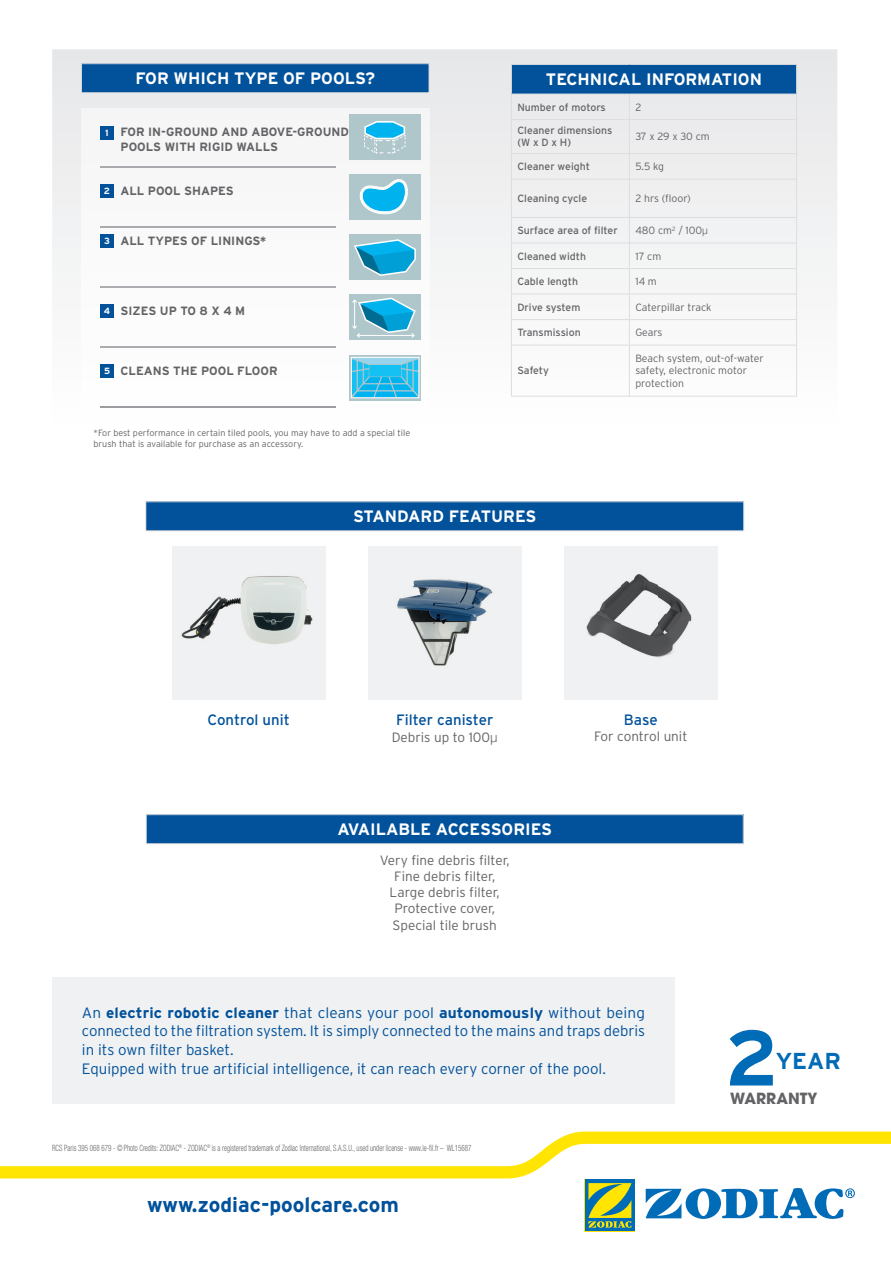
<style>
.page{position:relative;width:891px;height:1263px;background:#fff}
.page>*{position:absolute;margin:0;border:0;box-sizing:border-box;transform-origin:0 0}
.t1{font:700 78.3px "Interstate";color:#006bb6}
.t2{font:700 23.1px "Interstate";color:#006bb6}
.t3{font:700 20.85px "Interstate";color:#01519b}
.t4{font:700 16.5px "Interstate";color:#fff}
.t5{font:700 15.45px "Avant Garde LT";color:#636366}
.t6{font:300 15px/18.8px "Interstate";color:#01519b}
.t7{font:15px "Interstate";color:#01519b}
.t8{font:300 13.5px/16.2px "Interstate";color:#636366;text-align:center}
.t9{font:700 12px/14.4px "Interstate";color:#636366}
.t10{font:10.5px/12px "Interstate";color:#636366}
.t11{font:300 10.5px/12px "Interstate";color:#636366}
.t12{font:300 9px/10.8px "Interstate";color:#636366}
.t13{font:300 condensed 8.7px "Helvetica Neue LT";color:#636366;scale:.8 1}
.s1{font-size:9px;color:#fff}
.s2{font-family:"Helvetica LT"}
.s3{font-weight:700}
</style>
<div class="page">
<svg style="left:52px;top:49px;width:785px;height:348px"></svg>
<div style="left:172px;top:546px;width:153px;height:153px;background:#f0f1f2"></div>
<div style="left:368px;top:546px;width:153px;height:153px;background:#f0f1f2"></div>
<div style="left:564px;top:546px;width:153px;height:153px;background:#f0f1f2"></div>
<div style="left:146px;top:501px;width:597px;height:29px;background:#01519b"></div>
<div style="left:145px;top:501px;width:599px;height:30px;border:1px solid #dcdddf"></div>
<div style="left:81px;top:64px;width:348px;height:29px;background:#01519b"></div>
<div style="left:81px;top:63px;width:348px;height:30px;border:1px solid #dcdddf"></div>
<div style="left:146px;top:814px;width:597px;height:29px;background:#01519b"></div>
<div style="left:146px;top:814px;width:597px;height:29px;border:1px solid #dcdddf"></div>
<div style="left:52px;top:976px;width:623px;height:127px;background:#f0f1f2"></div>
<div style="left:511px;top:64px;width:285px;height:30px;background:#01519b"></div>
<hr style="left:511px;top:64px;width:118px;height:1px;background:#dcdddf">
<hr style="left:629px;top:64px;width:168px;height:1px;background:#dcdddf">
<hr style="left:511px;top:94px;width:118px;height:1px;background:#dcdddf">
<svg style="left:511px;top:65px;width:1px;height:54px"></svg>
<hr style="left:629px;top:94px;width:168px;height:1px;background:#dcdddf">
<svg style="left:629px;top:95px;width:1px;height:24px"></svg>
<svg style="left:796px;top:65px;width:1px;height:54px"></svg>
<hr style="left:511px;top:119px;width:118px;height:1px;background:#dcdddf">
<hr style="left:511px;top:120px;width:1px;height:33px;background:#dcdddf">
<hr style="left:629px;top:119px;width:168px;height:1px;background:#dcdddf">
<hr style="left:629px;top:120px;width:1px;height:33px;background:#dcdddf">
<hr style="left:796px;top:120px;width:1px;height:33px;background:#dcdddf">
<hr style="left:511px;top:153px;width:118px;height:1px;background:#dcdddf">
<svg style="left:511px;top:154px;width:1px;height:25px"></svg>
<hr style="left:629px;top:153px;width:168px;height:1px;background:#dcdddf">
<svg style="left:629px;top:154px;width:1px;height:25px"></svg>
<svg style="left:796px;top:154px;width:1px;height:25px"></svg>
<hr style="left:511px;top:179px;width:118px;height:1px;background:#dcdddf">
<hr style="left:511px;top:179px;width:1px;height:38px;background:#dcdddf">
<hr style="left:629px;top:179px;width:168px;height:1px;background:#dcdddf">
<hr style="left:629px;top:179px;width:1px;height:38px;background:#dcdddf">
<hr style="left:796px;top:179px;width:1px;height:38px;background:#dcdddf">
<hr style="left:511px;top:217px;width:118px;height:1px;background:#dcdddf">
<hr style="left:629px;top:217px;width:168px;height:1px;background:#dcdddf">
<hr style="left:511px;top:242px;width:118px;height:1px;background:#dcdddf">
<hr style="left:629px;top:242px;width:168px;height:1px;background:#dcdddf">
<hr style="left:511px;top:268px;width:118px;height:1px;background:#dcdddf">
<hr style="left:629px;top:268px;width:168px;height:1px;background:#dcdddf">
<hr style="left:511px;top:293px;width:118px;height:1px;background:#dcdddf">
<hr style="left:629px;top:293px;width:168px;height:1px;background:#dcdddf">
<hr style="left:511px;top:319px;width:118px;height:1px;background:#dcdddf">
<svg style="left:511px;top:218px;width:1px;height:126px"></svg>
<hr style="left:629px;top:319px;width:168px;height:1px;background:#dcdddf">
<svg style="left:629px;top:218px;width:1px;height:126px"></svg>
<svg style="left:796px;top:218px;width:1px;height:126px"></svg>
<hr style="left:511px;top:344px;width:118px;height:1px;background:#dcdddf">
<hr style="left:511px;top:345px;width:1px;height:50px;background:#dcdddf">
<hr style="left:629px;top:344px;width:168px;height:1px;background:#dcdddf">
<hr style="left:629px;top:345px;width:1px;height:50px;background:#dcdddf">
<hr style="left:796px;top:345px;width:1px;height:50px;background:#dcdddf">
<hr style="left:511px;top:395px;width:118px;height:1px;background:#dcdddf">
<hr style="left:629px;top:395px;width:168px;height:1px;background:#dcdddf">
<svg style="left:81px;top:108px;width:348px;height:300px"></svg>
<div style="left:100px;top:126px;width:14px;height:13px;background:#01519b"></div>
<div style="left:100px;top:184px;width:14px;height:13px;background:#01519b"></div>
<div style="left:100px;top:234px;width:14px;height:13px;background:#01519b"></div>
<div style="left:100px;top:304px;width:14px;height:13px;background:#01519b"></div>
<div style="left:100px;top:364px;width:14px;height:13px;background:#01519b"></div>
<hr style="left:100px;top:167px;width:236px;height:1px;background:#a9aaae">
<hr style="left:100px;top:227px;width:236px;height:1px;background:#a9aaae">
<hr style="left:100px;top:287px;width:236px;height:1px;background:#acadb1">
<hr style="left:100px;top:346px;width:236px;height:1px;background:#abacb0">
<hr style="left:100px;top:406px;width:236px;height:1px;background:#9b9da0">
<svg style="left:584px;top:1227px;width:51px;height:4px"></svg>
<svg style="left:585px;top:1227px;width:49px;height:3px"></svg>
<svg style="left:0;top:1131px;width:891px;height:96px"></svg>
<div style="left:349px;top:294px;width:72px;height:46px;background:#afc6cb"></div>
<svg style="left:352px;top:297px;width:64px;height:40px"></svg>
<div style="left:349px;top:355px;width:72px;height:45px;background:linear-gradient(to bottom,#d5e1e4,#d5e1e4)"></div>
<svg style="left:351px;top:357px;width:68px;height:41px;background:#48c3e9"></svg>
<div style="left:349px;top:114px;width:72px;height:45px;background:#afc6cb"></div>
<svg style="left:364px;top:121px;width:42px;height:33px"></svg>
<div style="left:349px;top:174px;width:72px;height:46px;background:#afc6cb"></div>
<svg style="left:359px;top:179px;width:49px;height:35px"></svg>
<div style="left:349px;top:234px;width:72px;height:46px;background:#afc6cb"></div>
<svg style="left:354px;top:239px;width:62px;height:37px"></svg>
<img style="left:181px;top:576px;width:132px;height:68px">
<img style="left:397px;top:579px;width:96px;height:87px">
<img style="left:586px;top:574px;width:106px;height:84px">
<p class="t4" style="left:135px;top:69px;width:241px">FOR WHICH TYPE OF POOLS?</p>
<p class="t9" style="left:120px;top:125px;width:230px;text-indent:-15px"><span class="s1">1</span> FOR IN-GROUND AND ABOVE-GROUND<br>POOLS WITH RIGID WALLS</p>
<p class="t9" style="left:104px;top:183px;width:131px"><span class="s1">2</span> ALL POOL SHAPES</p>
<p class="t9" style="left:104px;top:233px;width:164px"><span class="s1">3</span> ALL TYPES OF LININGS*</p>
<p class="t9" style="left:104px;top:303px;width:143px"><span class="s1">4</span> SIZES UP TO 8 X 4 M</p>
<p class="t9" style="left:104px;top:363px;width:175px"><span class="s1">5</span> CLEANS THE POOL FLOOR</p>
<p class="t12" style="left:94px;top:427px;width:318px">*For best performance in certain tiled pools, you may have to add a special tile brush that is available for purchase as an accessory.</p>
<p class="t4" style="left:546px;top:70px;width:218px">TECHNICAL INFORMATION</p>
<p class="t10" style="left:517px;top:101px;width:90px">Number of motors</p>
<p class="t11" style="left:635px;top:101px;width:7px">2</p>
<p class="t10" style="left:517px;top:125px;width:97px">Cleaner dimensions (W x D x H)</p>
<p class="t11" style="left:635px;top:131px;width:76px">37 x 29 x 30 cm</p>
<p class="t10" style="left:517px;top:160px;width:74px">Cleaner weight</p>
<p class="t11" style="left:635px;top:160px;width:30px">5.5 kg</p>
<p class="t10" style="left:517px;top:192px;width:71px">Cleaning cycle</p>
<p class="t11" style="left:635px;top:192px;width:57px">2 hrs (floor)</p>
<p class="t10" style="left:517px;top:224px;width:102px">Surface area of filter</p>
<p class="t11" style="left:635px;top:224px;width:74px">480 cm<sup>2</sup> / 100<span class="s2">µ</span></p>
<p class="t10" style="left:517px;top:250px;width:70px">Cleaned width</p>
<p class="t11" style="left:635px;top:250px;width:27px">17 cm</p>
<p class="t10" style="left:517px;top:275px;width:62px">Cable length</p>
<p class="t11" style="left:635px;top:275px;width:23px">14 m</p>
<p class="t10" style="left:517px;top:301px;width:65px">Drive system</p>
<p class="t11" style="left:635px;top:301px;width:78px">Caterpillar track</p>
<p class="t10" style="left:517px;top:326px;width:65px">Transmission</p>
<p class="t11" style="left:635px;top:326px;width:29px">Gears</p>
<p class="t10" style="left:517px;top:364px;width:33px">Safety</p>
<p class="t11" style="left:635px;top:352px;width:130px">Beach system, out-of-water safety, electronic motor protection</p>
<p class="t4" style="left:353px;top:507px;width:185px">STANDARD FEATURES</p>
<p class="t7" style="left:207px;top:710px;width:84px">Control unit</p>
<p class="t7" style="left:396px;top:710px;width:99px">Filter canister</p>
<p class="t7" style="left:624px;top:710px;width:35px">Base</p>
<p class="t8" style="left:392px;top:728px;width:108px">Debris up to 100<span class="s2">µ</span></p>
<p class="t8" style="left:594px;top:727px;width:95px">For control unit</p>
<p class="t4" style="left:337px;top:820px;width:216px">AVAILABLE ACCESSORIES</p>
<p class="t8" style="left:380px;top:851px;width:131px">Very fine debris filter,<br>Fine debris filter,<br>Large debris filter,<br>Protective cover,<br>Special tile brush</p>
<p class="t6" style="left:82px;top:1002px;width:565px">An <span class="s3">electric robotic cleaner</span> that cleans your pool <span class="s3">autonomously</span> without being connected to the filtration system. It is simply connected to the mains and traps debris in its own filter basket.<br>Equipped with true artificial intelligence, it can reach every corner of the pool.</p>
<p class="t13" style="left:52px;top:1142px;width:526px">RCS Paris 395 068 679 - © Photo Credits: ZODIAC<sup>®</sup> - ZODIAC<sup>®</sup> is a registered trademark of Zodiac International, S.A.S.U., used under license - www.le-fil.fr – WL15687</p>
<h3 class="t3" style="left:147px;top:1192px;width:253px">www.zodiac-poolcare.com</h3>
<h1 class="t1" style="left:725px;top:1013px;width:55px">2</h1>
<p class="t5" style="left:730px;top:1087px;width:89px">WARRANTY</p>
<h2 class="t2" style="left:776px;top:1047px;width:67px">YEAR</h2>
</div>
